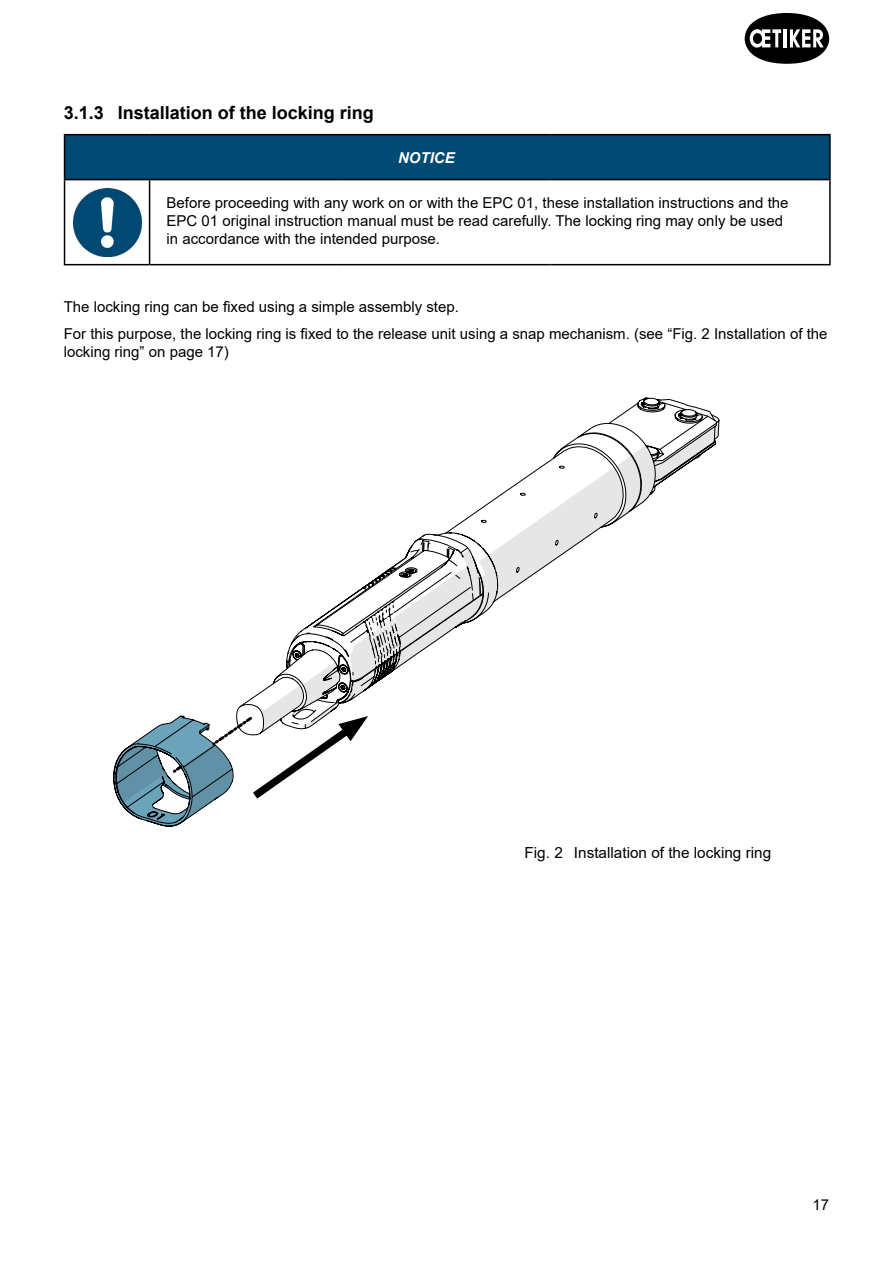
<style>
.page{position:relative;width:893px;height:1263px;background:#fff}
.page>*{position:absolute;margin:0;border:0;box-sizing:border-box;transform-origin:0 0}
.t1{font:700 18px "Arial";color:#000}
.t2{font:15.3px "Arial";color:#000}
.t3{font:15px/18px "Arial";color:#000}
.t4{font:italic 700 15px "Arial";color:#fff}
</style>
<div class="page">
<svg style="left:745px;top:13px;width:84px;height:51px"></svg>
<div style="left:65px;top:135px;width:764px;height:44px;background:#014a73"></div>
<hr style="left:64px;top:134px;width:86px;height:1px;background:#000">
<hr style="left:64px;top:135px;width:1px;height:44px;background:#000">
<hr style="left:150px;top:134px;width:186px;height:1px;background:#000">
<hr style="left:336px;top:134px;width:215px;height:1px;background:#000">
<hr style="left:551px;top:134px;width:280px;height:1px;background:#000">
<hr style="left:829px;top:135px;width:2px;height:44px;background:#000">
<hr style="left:64px;top:179px;width:86px;height:1px;background:#000">
<hr style="left:64px;top:180px;width:1px;height:84px;background:#000">
<hr style="left:150px;top:179px;width:186px;height:1px;background:#000">
<hr style="left:149px;top:180px;width:1px;height:84px;background:#000">
<hr style="left:336px;top:179px;width:215px;height:1px;background:#000">
<hr style="left:551px;top:179px;width:280px;height:1px;background:#000">
<hr style="left:829px;top:180px;width:2px;height:84px;background:#000">
<hr style="left:64px;top:264px;width:86px;height:1px;background:#000">
<hr style="left:150px;top:264px;width:186px;height:1px;background:#000">
<hr style="left:336px;top:264px;width:215px;height:1px;background:#000">
<hr style="left:551px;top:264px;width:280px;height:1px;background:#000">
<img style="left:73px;top:188px;width:68px;height:68px">
<svg style="left:484px;top:397px;width:173px;height:216px"></svg>
<svg style="left:650px;top:399px;width:70px;height:96px"></svg>
<svg style="left:114px;top:506px;width:370px;height:320px"></svg>
<p class="t1" style="left:64px;top:100px;width:312px">3.1.3 Installation of the locking ring</p>
<p class="t4" style="left:398px;top:147px;width:58px">NOTICE</p>
<p class="t3" style="left:167px;top:193px;width:623px">Before proceeding with any work on or with the EPC 01, these installation instructions and the<br>EPC 01 original instruction manual must be read carefully. The locking ring may only be used in accordance with the intended purpose.</p>
<p class="t3" style="left:64px;top:294px;width:765px;line-height:26.5px">The locking ring can be fixed using a simple assembly step.<br>For this purpose, the locking ring is fixed to the release unit using a snap mechanism. (see “Fig. 2 Installation of the</p>
<p class="t3" style="left:64px;top:343px;width:167px">locking ring” on page 17)</p>
<p class="t2" style="left:525px;top:842px;width:248px">Fig. 2 Installation of the locking ring</p>
<p class="t3" style="left:812px;top:1196px;width:18px">17</p>
</div>
